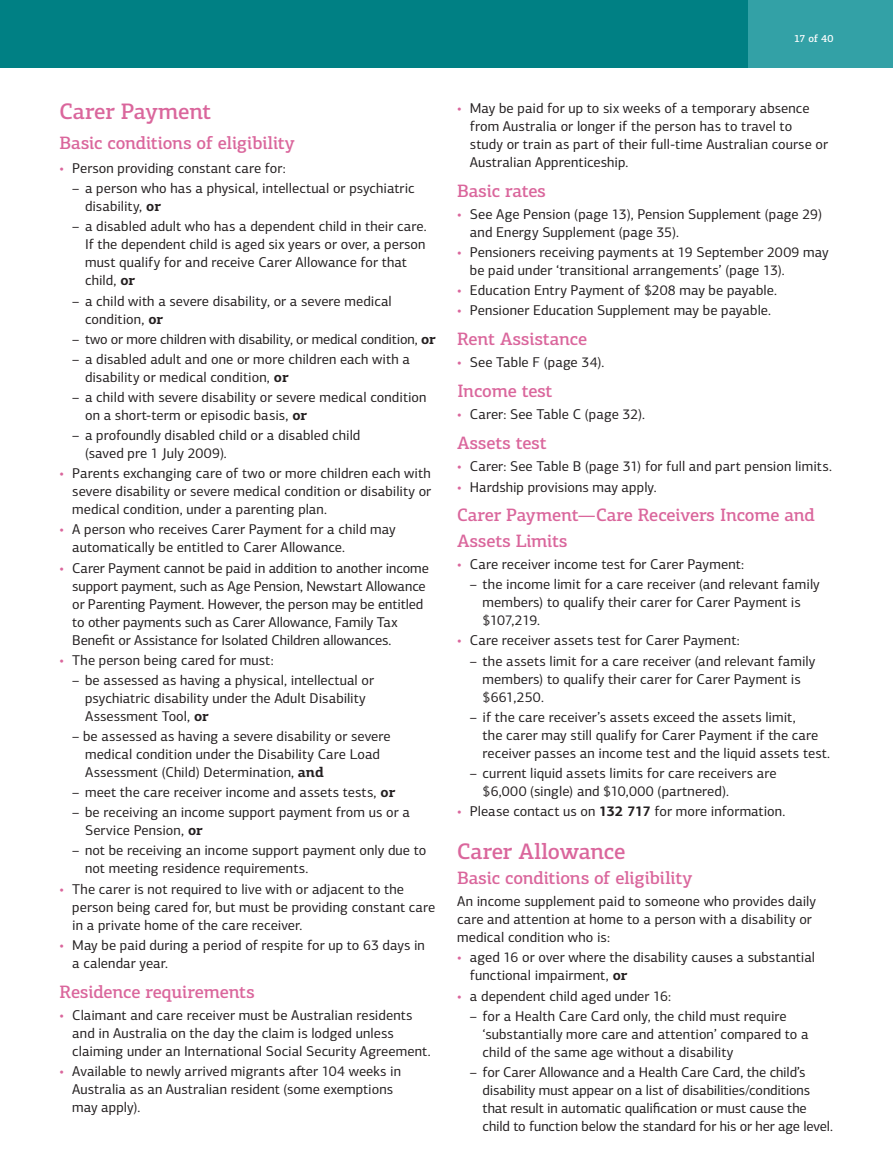
<style>
.page{position:relative;width:893px;height:1170px;background:#fff}
.page>*{position:absolute;margin:0;border:0;box-sizing:border-box;transform-origin:0 0}
.t1{font:500 22.5px "PF Centro Slab Pro";letter-spacing:-.01em;color:#da669c}
.t2{font:500 18px/25.5px "PF Centro Slab Pro";letter-spacing:-.015em;color:#da669c}
.t3{font:14.25px/18px "PF Centro Sans Pro";letter-spacing:.005em;color:#231f20}
.t4{font:14.25px "PF Centro Sans Pro";letter-spacing:-.015em;color:#231f20}
.t5{font:500 10.5px "PF Centro Slab Pro";color:#fff}
.s1{color:#da669c}
.s2{font-family:"PF Centro Slab Pro";font-weight:700}
.s3{font-weight:700}
</style>
<div class="page">
<div style="left:0;top:0;width:893px;height:68px;background:#008084"></div>
<div style="left:748px;top:0;width:145px;height:68px;background:#33a1a6"></div>
<p class="t5" style="left:794px;top:32px;width:41px">17 of 40</p>
<h1 class="t1" style="left:60px;top:97px;width:153px">Carer Payment</h1>
<p class="t2" style="left:60px;top:130px;width:237px">Basic conditions of eligibility</p>
<p class="t3" style="left:60px;top:159px;width:228px"><span class="s1">•</span> Person providing constant care for:</p>
<p class="t3" style="left:85px;top:179px;width:331px;text-indent:-13px">– a person who has a physical, intellectual or psychiatric disability, <span class="s2">or</span></p>
<p class="t3" style="left:85px;top:217px;width:343px;text-indent:-13px">– a disabled adult who has a dependent child in their care.<br>If the dependent child is aged six years or over, a person must qualify for and receive Carer Allowance for that child, <span class="s2">or</span></p>
<p class="t3" style="left:85px;top:292px;width:308px;text-indent:-13px">– a child with a severe disability, or a severe medical condition, <span class="s2">or</span></p>
<p class="t4" style="left:72px;top:330px;width:365px">– two or more children with disability, or medical condition, <span class="s2">or</span></p>
<p class="t3" style="left:85px;top:350px;width:327px;text-indent:-13px">– a disabled adult and one or more children each with a disability or medical condition, <span class="s2">or</span></p>
<p class="t3" style="left:85px;top:388px;width:343px;text-indent:-13px">– a child with severe disability or severe medical condition on a short-term or episodic basis, <span class="s2">or</span></p>
<p class="t3" style="left:85px;top:426px;width:277px;text-indent:-13px">– a profoundly disabled child or a disabled child (saved pre 1 July 2009).</p>
<p class="t3" style="left:72px;top:464px;width:360px;text-align:justify;text-indent:-13px"><span class="s1">•</span> Parents exchanging care of two or more children each with severe disability or severe medical condition or disability or medical condition, under a parenting plan.</p>
<p class="t3" style="left:72px;top:520px;width:325px;text-indent:-13px"><span class="s1">•</span> A person who receives Carer Payment for a child may automatically be entitled to Carer Allowance.</p>
<p class="t3" style="left:72px;top:558px;width:358px;text-indent:-13px"><span class="s1">•</span> Carer Payment cannot be paid in addition to another income support payment, such as Age Pension, Newstart Allowance or Parenting Payment. However, the person may be entitled to other payments such as Carer Allowance, Family Tax Benefit or Assistance for Isolated Children allowances.</p>
<p class="t3" style="left:60px;top:651px;width:216px"><span class="s1">•</span> The person being cared for must:</p>
<p class="t3" style="left:85px;top:671px;width:291px;text-indent:-13px">– be assessed as having a physical, intellectual or psychiatric disability under the Adult Disability<br>Assessment Tool, <span class="s2">or</span></p>
<p class="t3" style="left:85px;top:727px;width:307px;text-indent:-13px">– be assessed as having a severe disability or severe medical condition under the Disability Care Load<br>Assessment (Child) Determination, <span class="s2">and</span></p>
<p class="t3" style="left:72px;top:783px;width:324px">– meet the care receiver income and assets tests, <span class="s2">or</span></p>
<p class="t3" style="left:85px;top:803px;width:326px;text-indent:-13px">– be receiving an income support payment from us or a<br>Service Pension, <span class="s2">or</span></p>
<p class="t3" style="left:85px;top:841px;width:343px;text-indent:-13px">– not be receiving an income support payment only due to not meeting residence requirements.</p>
<p class="t3" style="left:72px;top:879px;width:365px;text-indent:-13px"><span class="s1">•</span> The carer is not required to live with or adjacent to the person being cared for, but must be providing constant care in a private home of the care receiver.</p>
<p class="t3" style="left:72px;top:935px;width:354px;text-indent:-13px"><span class="s1">•</span> May be paid during a period of respite for up to 63 days in a calendar year.</p>
<p class="t2" style="left:60px;top:978px;width:197px">Residence requirements</p>
<p class="t3" style="left:72px;top:1005px;width:360px;text-indent:-13px"><span class="s1">•</span> Claimant and care receiver must be Australian residents and in Australia on the day the claim is lodged unless claiming under an International Social Security Agreement.</p>
<p class="t3" style="left:72px;top:1062px;width:330px;text-indent:-13px"><span class="s1">•</span> Available to newly arrived migrants after 104 weeks in<br>Australia as an Australian resident (some exemptions may apply).</p>
<p class="t3" style="left:470px;top:99px;width:360px;text-indent:-13px"><span class="s1">•</span> May be paid for up to six weeks of a temporary absence from Australia or longer if the person has to travel to study or train as part of their full-time Australian course or Australian Apprenticeship.</p>
<p class="t2" style="left:457px;top:177px;width:90px">Basic rates</p>
<p class="t3" style="left:470px;top:205px;width:354px;text-indent:-13px"><span class="s1">•</span> See Age Pension (page 13), Pension Supplement (page 29) and Energy Supplement (page 35).</p>
<p class="t3" style="left:470px;top:243px;width:360px;text-indent:-13px"><span class="s1">•</span> Pensioners receiving payments at 19 September 2009 may be paid under ‘transitional arrangements’ (page 13).</p>
<p class="t3" style="left:457px;top:281px;width:321px"><span class="s1">•</span> Education Entry Payment of $208 may be payable.</p>
<p class="t3" style="left:457px;top:301px;width:316px"><span class="s1">•</span> Pensioner Education Supplement may be payable.</p>
<p class="t2" style="left:457px;top:326px;width:132px">Rent Assistance</p>
<p class="t3" style="left:457px;top:353px;width:149px"><span class="s1">•</span> See Table F (page 34).</p>
<p class="t2" style="left:457px;top:378px;width:97px">Income test</p>
<p class="t3" style="left:457px;top:405px;width:189px"><span class="s1">•</span> Carer: See Table C (page 32).</p>
<p class="t2" style="left:457px;top:430px;width:91px">Assets test</p>
<p class="t3" style="left:457px;top:457px;width:376px"><span class="s1">•</span> Carer: See Table B (page 31) for full and part pension limits.</p>
<p class="t3" style="left:457px;top:477px;width:201px"><span class="s1">•</span> Hardship provisions may apply.</p>
<p class="t2" style="left:457px;top:502px;width:359px">Carer Payment—Care Receivers Income and<br>Assets Limits</p>
<p class="t3" style="left:457px;top:555px;width:288px"><span class="s1">•</span> Care receiver income test for Carer Payment:</p>
<p class="t3" style="left:483px;top:575px;width:339px;text-indent:-13px">– the income limit for a care receiver (and relevant family members) to qualify their carer for Carer Payment is $107,219.</p>
<p class="t3" style="left:457px;top:631px;width:284px"><span class="s1">•</span> Care receiver assets test for Carer Payment:</p>
<p class="t3" style="left:483px;top:651px;width:334px;text-indent:-13px">– the assets limit for a care receiver (and relevant family members) to qualify their carer for Carer Payment is $661,250.</p>
<p class="t3" style="left:483px;top:707px;width:349px;text-indent:-13px">– if the care receiver’s assets exceed the assets limit,<br>the carer may still qualify for Carer Payment if the care receiver passes an income test and the liquid assets test.</p>
<p class="t3" style="left:483px;top:764px;width:295px;text-indent:-13px">– current liquid assets limits for care receivers are $6,000 (single) and $10,000 (partnered).</p>
<p class="t3" style="left:457px;top:802px;width:330px"><span class="s1">•</span> Please contact us on <span class="s3">132 717</span> for more information.</p>
<h1 class="t1" style="left:457px;top:836px;width:170px">Carer Allowance</h1>
<p class="t2" style="left:457px;top:864px;width:237px">Basic conditions of eligibility</p>
<p class="t3" style="left:457px;top:892px;width:361px">An income supplement paid to someone who provides daily care and attention at home to a person with a disability or medical condition who is:</p>
<p class="t3" style="left:470px;top:948px;width:347px;text-indent:-13px"><span class="s1">•</span> aged 16 or over where the disability causes a substantial functional impairment, <span class="s2">or</span></p>
<p class="t3" style="left:457px;top:986px;width:216px"><span class="s1">•</span> a dependent child aged under 16:</p>
<p class="t3" style="left:483px;top:1006px;width:327px;text-indent:-13px">– for a Health Care Card only, the child must require ‘substantially more care and attention’ compared to a child of the same age without a disability</p>
<p class="t3" style="left:483px;top:1062px;width:352px;text-indent:-13px">– for Carer Allowance and a Health Care Card, the child’s disability must appear on a list of disabilities/conditions that result in automatic qualification or must cause the child to function below the standard for his or her age level.</p>
</div>
